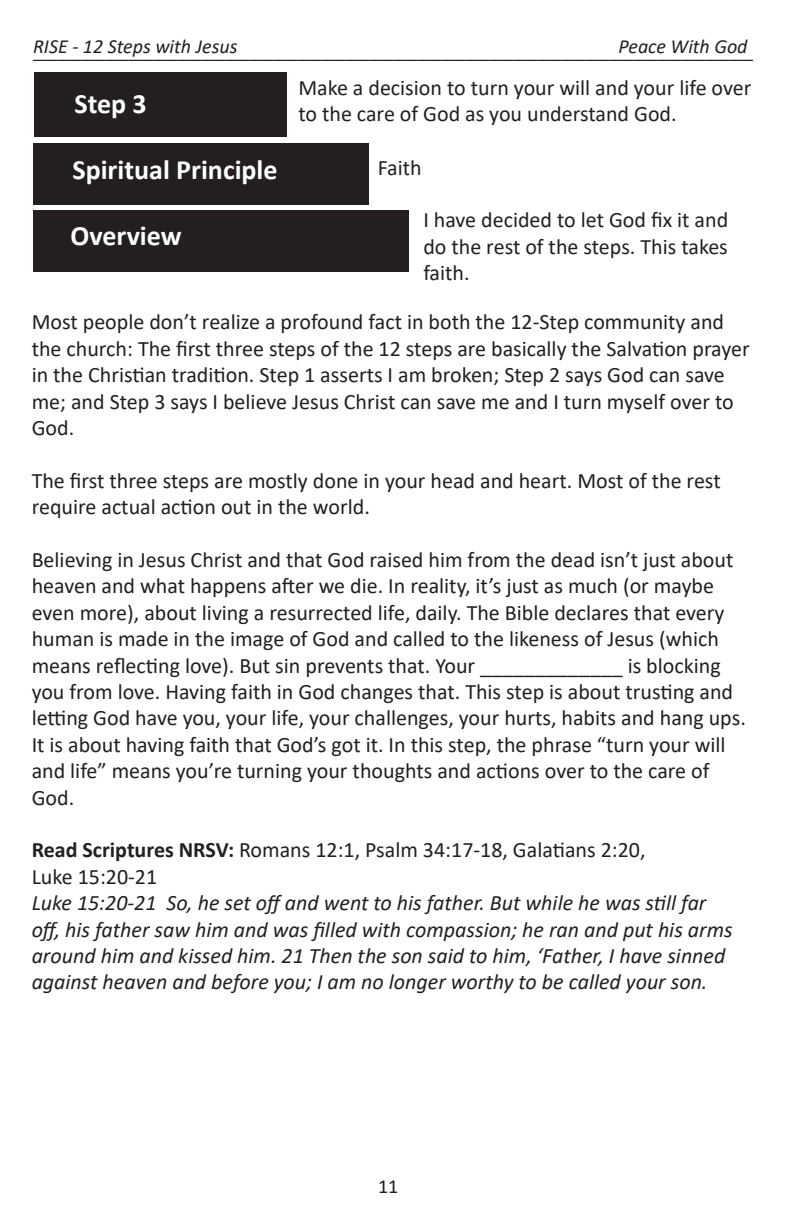
<style>
.page{position:relative;width:792px;height:1224px;background:#fff}
.page>*{position:absolute;margin:0;border:0;box-sizing:border-box;transform-origin:0 0}
.t1{font:700 28px "Calibri";color:#fff}
.t2{font:24px "Minion Pro";color:#231f20}
.t3{font:22px/26.4px "Calibri";color:#231f20}
.t4{font:italic 22px/26.4px "Calibri";color:#231f20}
.t5{font:italic 20px "Calibri";color:#231f20}
.t6{font:20px "Calibri";color:#231f20}
.s1{font-weight:700}
</style>
<div class="page">
<div style="left:34px;top:72px;width:253px;height:65px;background:#231f20"></div>
<div style="left:34px;top:144px;width:335px;height:61px;background:#231f20"></div>
<div style="left:33px;top:211px;width:375px;height:61px;background:#231f20"></div>
<p class="t5" style="left:33px;top:39px;width:206px">RISE - 12 Steps with Jesus</p>
<p class="t5" style="left:618px;top:39px;width:131px">Peace With God</p>
<p class="t2" style="left:33px;top:42px;width:722px">____________________________________________________________</p>
<p class="t1" style="left:74px;top:84px;width:74px">Step 3</p>
<p class="t3" style="left:298px;top:74px;width:455px">Make a decision to turn your will and your life over to the care of God as you understand God.</p>
<p class="t1" style="left:72px;top:159px;width:207px">Spiritual Principle</p>
<p class="t3" style="left:378px;top:154px;width:46px">Faith</p>
<p class="t1" style="left:70px;top:225px;width:113px">Overview</p>
<p class="t3" style="left:423px;top:206px;width:306px;text-align:justify">I have decided to let God fix it and do the rest of the steps. This takes faith.</p>
<p class="t3" style="left:32px;top:308px;width:720px">Most people don’t realize a profound fact in both the 12-Step community and the church: The first three steps of the 12 steps are basically the Salvation prayer in the Christian tradition. Step 1 asserts I am broken; Step 2 says God can save me; and Step 3 says I believe Jesus Christ can save me and I turn myself over to God.</p>
<p class="t3" style="left:32px;top:467px;width:691px">The first three steps are mostly done in your head and heart. Most of the rest require actual action out in the world.</p>
<p class="t3" style="left:32px;top:546px;width:716px">Believing in Jesus Christ and that God raised him from the dead isn’t just about heaven and what happens after we die. In reality, it’s just as much (or maybe even more), about living a resurrected life, daily. The Bible declares that every human is made in the image of God and called to the likeness of Jesus (which means reflecting love). But sin prevents that. Your _____________ is blocking you from love. Having faith in God changes that. This step is about trusting and letting God have you, your life, your challenges, your hurts, habits and hang ups.<br>It is about having faith that God’s got it. In this step, the phrase “turn your will and life” means you’re turning your thoughts and actions over to the care of God.</p>
<p class="t3" style="left:32px;top:836px;width:615px"><span class="s1">Read Scriptures NRSV:</span> Romans 12:1, Psalm 34:17-18, Galatians 2:20,<br>Luke 15:20-21</p>
<p class="t4" style="left:32px;top:889px;width:703px">Luke 15:20-21 So, he set off and went to his father. But while he was still far off, his father saw him and was filled with compassion; he ran and put his arms around him and kissed him. 21 Then the son said to him, ‘Father, I have sinned against heaven and before you; I am no longer worthy to be called your son.</p>
<p class="t6" style="left:378px;top:1172px;width:22px">11</p>
</div>
